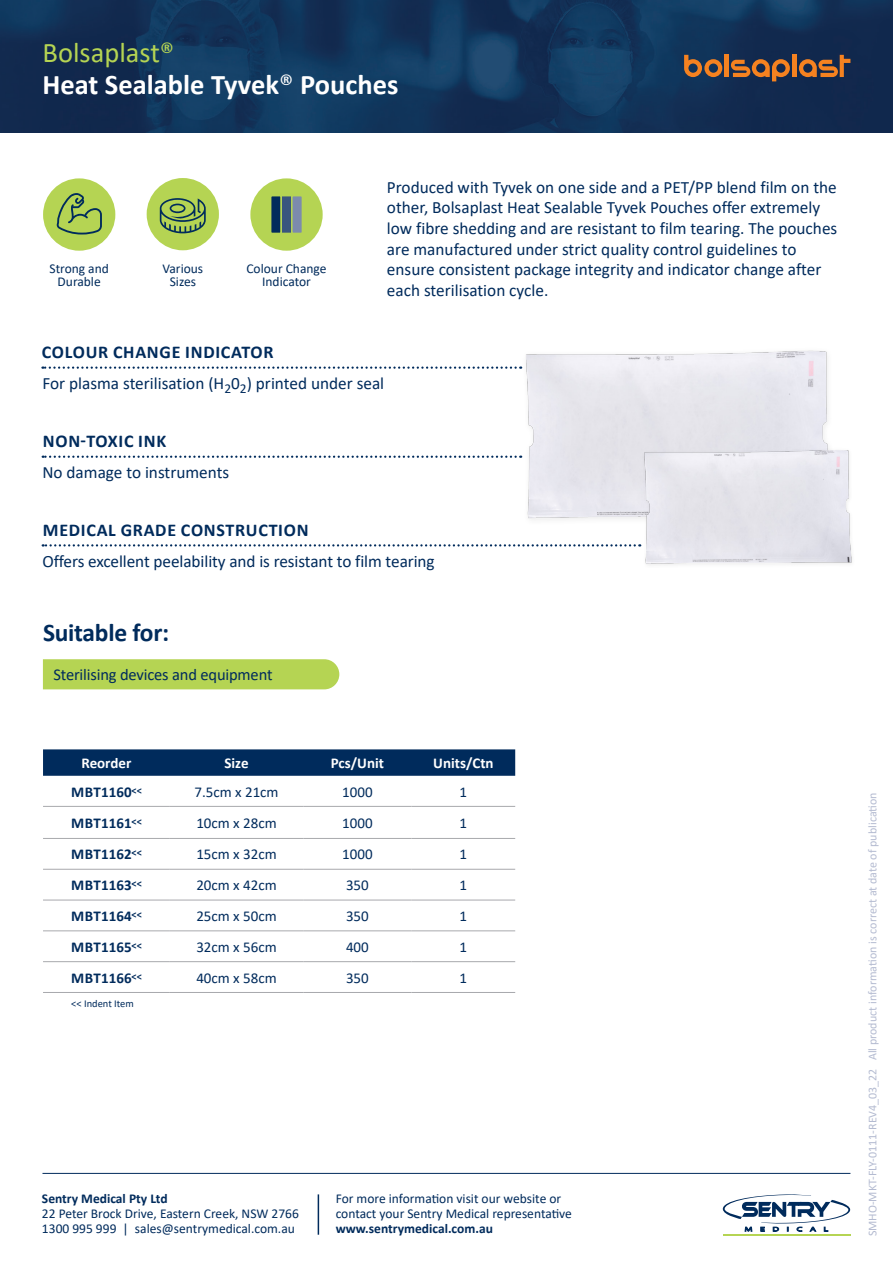
<style>
.page{position:relative;width:893px;height:1263px;background:#fff}
.page>*{position:absolute;margin:0;border:0;box-sizing:border-box;transform-origin:0 0}
.t1{font:700 28.5px "Calibri";color:#fff}
.t2{font:28.5px "Calibri";color:#b5d453}
.Product_Text{font:700 25.5px "Calibri";letter-spacing:-.01em;color:#002b5c}
.Sub_Heading{font:700 18px "Calibri";letter-spacing:.04em;color:#002b5c}
.Description___Main_T{font:17.25px/20.7px "Calibri";color:#002b5c}
.Suitable_For{font:16.5px "Calibri";letter-spacing:-.01em;color:#002b5c}
.t3{font:15px "Calibri";color:#002b5c}
.t4{font:700 15px "Calibri";letter-spacing:.01em;color:#002b5c}
.t5{font:700 15px "Calibri";color:#fff}
.Icon_Text{font:13.5px/13px "Calibri";color:#002b5c;text-align:center}
.t6{font:700 13.5px "Calibri";color:#002b5c}
.t7{font:12px "Calibri";color:#b4bbd1}
.t8{font:10.5px "Calibri";color:#002b5c}
.s1{font-weight:400}
</style>
<div class="page">
<hr style="left:318px;top:1194px;width:1px;height:41px;background:#002b5c">
<hr style="left:723px;top:1234px;width:127px;height:2px;background:#b5d453">
<svg style="left:723px;top:1194px;width:127px;height:37px"></svg>
<hr style="left:42px;top:1173px;width:808px;height:1px;background:#002b5c">
<img style="left:0;top:0;width:893px;height:133px">
<img style="left:496px;top:350px;width:332px;height:170px">
<img style="left:624px;top:444px;width:228px;height:121px">
<svg style="left:43px;top:749px;width:472px;height:27px;background:#052f5f"></svg>
<hr style="left:43px;top:806px;width:127px;height:1px;background:#a8a9ad">
<hr style="left:170px;top:806px;width:133px;height:1px;background:#a8a9ad">
<hr style="left:303px;top:806px;width:109px;height:1px;background:#a8a9ad">
<hr style="left:412px;top:806px;width:103px;height:1px;background:#a8a9ad">
<hr style="left:43px;top:838px;width:127px;height:1px;background:#a8a9ad">
<hr style="left:170px;top:838px;width:133px;height:1px;background:#a8a9ad">
<hr style="left:303px;top:838px;width:109px;height:1px;background:#a8a9ad">
<hr style="left:412px;top:838px;width:103px;height:1px;background:#a8a9ad">
<hr style="left:43px;top:869px;width:127px;height:1px;background:#a8a9ad">
<hr style="left:170px;top:869px;width:133px;height:1px;background:#a8a9ad">
<hr style="left:303px;top:869px;width:109px;height:1px;background:#a8a9ad">
<hr style="left:412px;top:869px;width:103px;height:1px;background:#a8a9ad">
<hr style="left:43px;top:900px;width:127px;height:1px;background:#a8a9ad">
<hr style="left:170px;top:900px;width:133px;height:1px;background:#a8a9ad">
<hr style="left:303px;top:900px;width:109px;height:1px;background:#a8a9ad">
<hr style="left:412px;top:900px;width:103px;height:1px;background:#a8a9ad">
<hr style="left:43px;top:930px;width:127px;height:1px;background:#a8a9ad">
<hr style="left:170px;top:930px;width:133px;height:1px;background:#a8a9ad">
<hr style="left:303px;top:930px;width:109px;height:1px;background:#a8a9ad">
<hr style="left:412px;top:930px;width:103px;height:1px;background:#a8a9ad">
<hr style="left:43px;top:961px;width:127px;height:1px;background:#a8a9ad">
<hr style="left:170px;top:961px;width:133px;height:1px;background:#a8a9ad">
<hr style="left:303px;top:961px;width:109px;height:1px;background:#a8a9ad">
<hr style="left:412px;top:961px;width:103px;height:1px;background:#a8a9ad">
<hr style="left:43px;top:992px;width:127px;height:1px;background:#a8a9ad">
<hr style="left:170px;top:992px;width:133px;height:1px;background:#a8a9ad">
<hr style="left:303px;top:992px;width:109px;height:1px;background:#a8a9ad">
<hr style="left:412px;top:992px;width:103px;height:1px;background:#a8a9ad">
<svg style="left:42px;top:366px;width:479px;height:3px"></svg>
<svg style="left:43px;top:544px;width:597px;height:2px"></svg>
<svg style="left:43px;top:456px;width:478px;height:2px"></svg>
<div style="left:43px;top:659px;width:296px;height:30px;background:#b5d453"></div>
<div style="left:43px;top:178px;width:72px;height:73px;background:#b5d453;border-radius:50%"></div>
<svg style="left:56px;top:193px;width:46px;height:41px"></svg>
<div style="left:147px;top:178px;width:72px;height:72px;background:#b5d453;border-radius:50%"></div>
<svg style="left:160px;top:198px;width:46px;height:35px"></svg>
<svg style="left:684px;top:55px;width:38px;height:22px"></svg>
<svg style="left:799px;top:55px;width:51px;height:22px"></svg>
<svg style="left:731px;top:59px;width:59px;height:22px"></svg>
<hr style="left:792px;top:55px;width:4px;height:22px;background:#f58220">
<hr style="left:725px;top:55px;width:4px;height:22px;background:#f58220">
<div style="left:250px;top:178px;width:73px;height:73px;background:#b5d453;border-radius:50%"></div>
<div style="left:270px;top:195px;width:12px;height:39px;background:#002b5c;border:2px solid #b5d453"></div>
<div style="left:280px;top:195px;width:13px;height:39px;background:#39557e;border:2px solid #b5d453"></div>
<div style="left:291px;top:195px;width:12px;height:39px;background:#7c8bad;border:2px solid #b5d453"></div>
<p class="t2" style="left:43px;top:33px;width:133px">Bolsaplast®</p>
<p class="t1" style="left:43px;top:64px;width:357px">Heat Sealable Tyvek<span class="s1">®</span> Pouches</p>
<p class="Icon_Text" style="left:49px;top:261px;width:61px">Strong and<br>Durable</p>
<p class="Icon_Text" style="left:163px;top:261px;width:42px">Various<br>Sizes</p>
<p class="Icon_Text" style="left:246px;top:261px;width:82px">Colour Change<br>Indicator</p>
<p class="Description___Main_T" style="left:387px;top:176px;width:452px">Produced with Tyvek on one side and a PET/PP blend film on the other, Bolsaplast Heat Sealable Tyvek Pouches offer extremely low fibre shedding and are resistant to film tearing. The pouches are manufactured under strict quality control guidelines to ensure consistent package integrity and indicator change after each sterilisation cycle.</p>
<p class="Sub_Heading" style="left:42px;top:340px;width:233px">COLOUR CHANGE INDICATOR</p>
<p class="Description___Main_T" style="left:42px;top:372px;width:343px">For plasma sterilisation (H<sub>2</sub>0<sub>2</sub>) printed under seal</p>
<p class="Sub_Heading" style="left:43px;top:428px;width:125px">NON-TOXIC INK</p>
<p class="Description___Main_T" style="left:42px;top:461px;width:188px">No damage to instruments</p>
<p class="Sub_Heading" style="left:43px;top:517px;width:267px">MEDICAL GRADE CONSTRUCTION</p>
<p class="Description___Main_T" style="left:42px;top:550px;width:394px">Offers excellent peelability and is resistant to film tearing</p>
<p class="Product_Text" style="left:43px;top:615px;width:128px">Suitable for:</p>
<p class="Suitable_For" style="left:53px;top:663px;width:221px">Sterilising devices and equipment</p>
<p class="t5" style="left:81px;top:753px;width:51px">Reorder</p>
<p class="t5" style="left:225px;top:753px;width:26px">Size</p>
<p class="t5" style="left:331px;top:753px;width:55px">Pcs/Unit</p>
<p class="t5" style="left:433px;top:753px;width:62px">Units/Ctn</p>
<p class="t4" style="left:71px;top:781px;width:72px">MBT1160<sup>&lt;&lt;</sup></p>
<p class="t3" style="left:194px;top:781px;width:86px">7.5cm x 21cm</p>
<p class="t3" style="left:342px;top:781px;width:32px">1000</p>
<p class="t3" style="left:460px;top:781px;width:9px">1</p>
<p class="t4" style="left:71px;top:812px;width:72px">MBT1161<sup>&lt;&lt;</sup></p>
<p class="t3" style="left:196px;top:813px;width:82px">10cm x 28cm</p>
<p class="t3" style="left:342px;top:813px;width:32px">1000</p>
<p class="t3" style="left:460px;top:813px;width:9px">1</p>
<p class="t4" style="left:71px;top:844px;width:72px">MBT1162<sup>&lt;&lt;</sup></p>
<p class="t3" style="left:196px;top:844px;width:82px">15cm x 32cm</p>
<p class="t3" style="left:342px;top:844px;width:32px">1000</p>
<p class="t3" style="left:460px;top:844px;width:9px">1</p>
<p class="t4" style="left:71px;top:875px;width:72px">MBT1163<sup>&lt;&lt;</sup></p>
<p class="t3" style="left:196px;top:875px;width:82px">20cm x 42cm</p>
<p class="t3" style="left:346px;top:875px;width:24px">350</p>
<p class="t3" style="left:460px;top:875px;width:9px">1</p>
<p class="t4" style="left:71px;top:905px;width:72px">MBT1164<sup>&lt;&lt;</sup></p>
<p class="t3" style="left:196px;top:906px;width:82px">25cm x 50cm</p>
<p class="t3" style="left:346px;top:906px;width:24px">350</p>
<p class="t3" style="left:460px;top:906px;width:9px">1</p>
<p class="t4" style="left:71px;top:936px;width:72px">MBT1165<sup>&lt;&lt;</sup></p>
<p class="t3" style="left:196px;top:936px;width:82px">32cm x 56cm</p>
<p class="t3" style="left:346px;top:936px;width:24px">400</p>
<p class="t3" style="left:460px;top:936px;width:9px">1</p>
<p class="t4" style="left:71px;top:967px;width:72px">MBT1166<sup>&lt;&lt;</sup></p>
<p class="t3" style="left:196px;top:967px;width:82px">40cm x 58cm</p>
<p class="t3" style="left:346px;top:967px;width:24px">350</p>
<p class="t3" style="left:460px;top:967px;width:9px">1</p>
<p class="t8" style="left:71px;top:996px;width:64px">&lt;&lt; Indent Item</p>
<p class="t6" style="left:42px;top:1189px;width:127px">Sentry Medical Pty Ltd</p>
<p class="Icon_Text" style="left:42px;top:1206px;width:258px;line-height:15px;text-align:left">22 Peter Brock Drive, Eastern Creek, NSW 2766<br>1300 995 999 | sales@sentrymedical.com.au</p>
<p class="Icon_Text" style="left:336px;top:1191px;width:238px;line-height:15px;text-align:left">For more information visit our website or contact your Sentry Medical representative</p>
<p class="t6" style="left:336px;top:1219px;width:159px">www.sentrymedical.com.au</p>
<p class="t7" style="left:864px;top:1236px;width:445px;rotate:-90deg">SMHO-MKT-FLY-0111-REV4_03_22 All product information is correct at date of publication</p>
</div>
